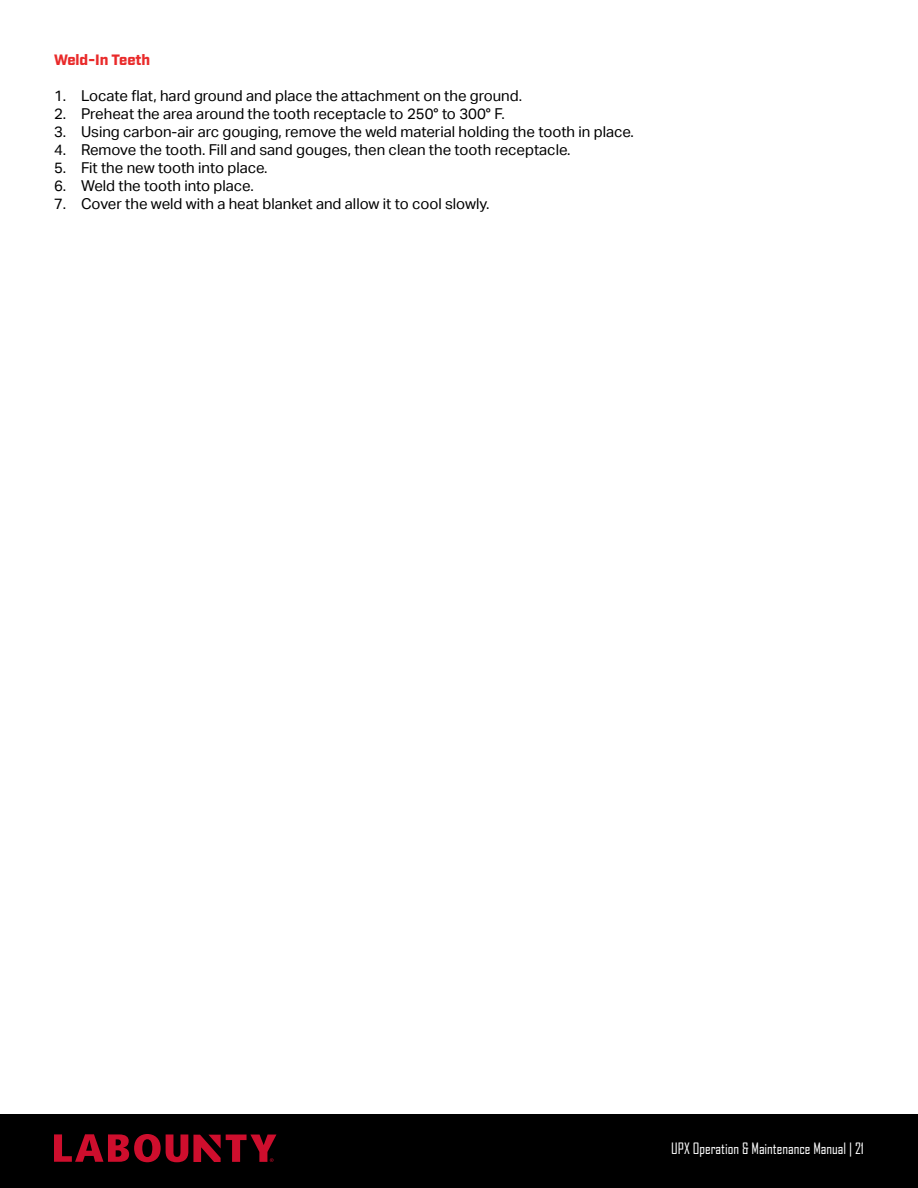
<style>
.page{position:relative;width:918px;height:1188px;background:#fff}
.page>*{position:absolute;margin:0;border:0;box-sizing:border-box;transform-origin:0 0}
.t1{font:15px "Aktiv Grotesk";color:#000}
.t2{font:15px "Agency FB";color:#fff}
.t3{font:900 15px "Industry";color:#e92a2a}
</style>
<div class="page">
<div style="left:0;top:1114px;width:918px;height:74px;background:#000"></div>
<svg style="left:54px;top:1134px;width:222px;height:28px"></svg>
<p class="t3" style="left:54px;top:51px;width:98px">Weld-In Teeth</p>
<p class="t1" style="left:54px;top:87px;width:470px">1. Locate flat, hard ground and place the attachment on the ground.</p>
<p class="t1" style="left:54px;top:105px;width:452px">2. Preheat the area around the tooth receptacle to 250° to 300° F.</p>
<p class="t1" style="left:54px;top:123px;width:581px">3. Using carbon-air arc gouging, remove the weld material holding the tooth in place.</p>
<p class="t1" style="left:54px;top:141px;width:518px">4. Remove the tooth. Fill and sand gouges, then clean the tooth receptacle.</p>
<p class="t1" style="left:54px;top:159px;width:215px">5. Fit the new tooth into place.</p>
<p class="t1" style="left:54px;top:177px;width:201px">6. Weld the tooth into place.</p>
<p class="t1" style="left:54px;top:195px;width:437px">7. Cover the weld with a heat blanket and allow it to cool slowly.</p>
<p class="t2" style="left:671px;top:1139px;width:194px">UPX Operation &amp; Maintenance Manual | 21</p>
</div>
